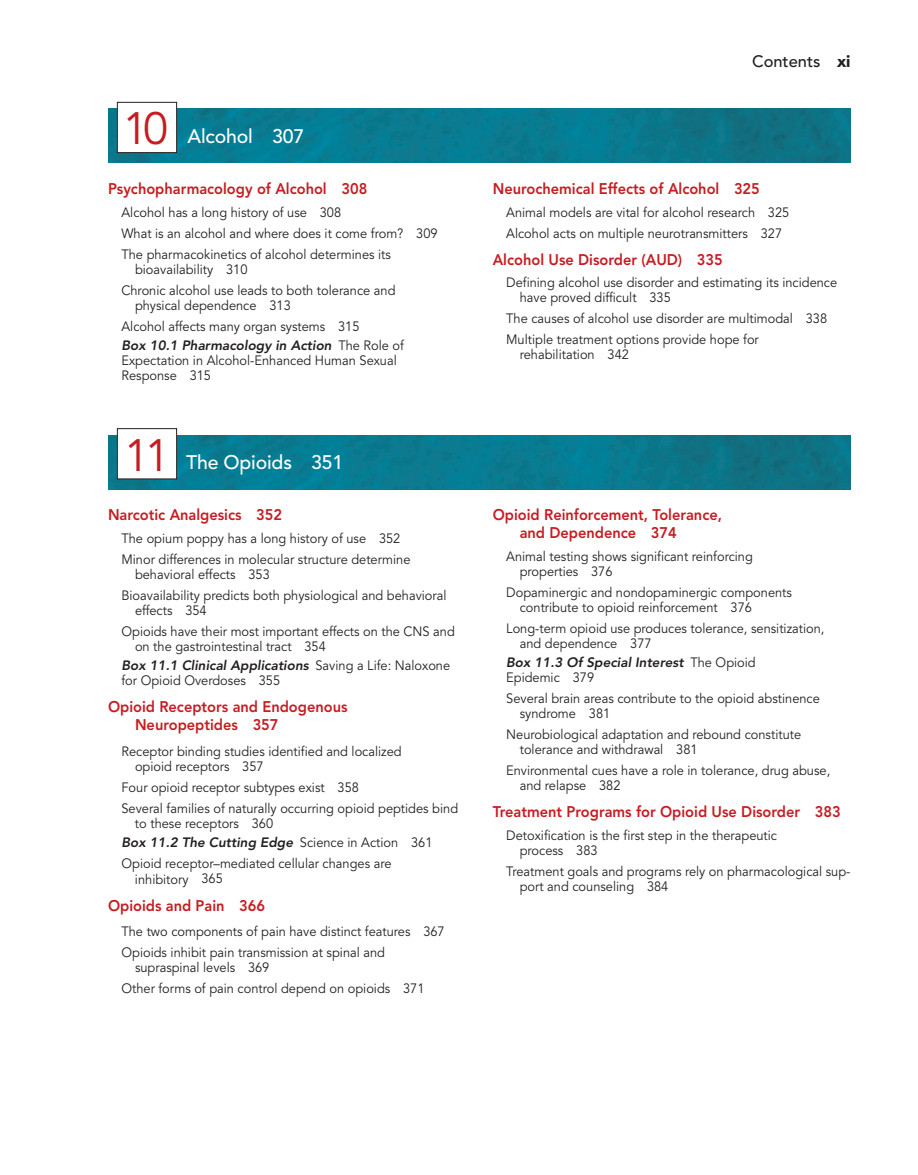
<style>
.page{position:relative;width:918px;height:1175px;background:#fff}
.page>*{position:absolute;margin:0;border:0;box-sizing:border-box;transform-origin:0 0}
.t1{font:45px "Avenir LT Std";color:#c61c22}
.t2{font:500 19.5px "Avenir LT Std";letter-spacing:-.01em;color:#fff}
.t3{font:500 16.5px "Avenir LT Std";color:#231f20}
.t4{font:800 15.3px/18px "Avenir LT Std";color:#c61c22;scale:.95 1}
.t5{font:13.5px/15px "Avenir LT Std";color:#231f20;scale:.95 1}
.t6{font:italic 800 13.5px/15px "Avenir LT Std";color:#231f20}
.s1{font-weight:800;font-style:italic}
.s2{font-weight:900}
.s3{font-weight:400;font-style:normal}
</style>
<div class="page">
<img style="left:108px;top:109px;width:742px;height:54px">
<img style="left:108px;top:435px;width:742px;height:54px">
<div style="left:117px;top:102px;width:60px;height:51px;background:#fff"></div>
<div style="left:117px;top:102px;width:60px;height:51px;border:1px solid #231f20"></div>
<div style="left:117px;top:428px;width:60px;height:51px;background:#fff"></div>
<div style="left:117px;top:428px;width:60px;height:51px;border:1px solid #231f20"></div>
<h1 class="t1" style="left:123px;top:103px;width:47px">10</h1>
<h2 class="t2" style="left:188px;top:124px;width:118px">Alcohol 307</h2>
<p class="t4" style="left:108px;top:180px;width:274px">Psychopharmacology of Alcohol 308</p>
<p class="t5" style="left:121px;top:202px;width:334px;line-height:21px">Alcohol has a long history of use 308<br>What is an alcohol and where does it come from? 309<br>The pharmacokinetics of alcohol determines its</p>
<p class="t5" style="left:121px;top:259px;width:290px;line-height:21px;text-indent:14px">bioavailability 310<br>Chronic alcohol use leads to both tolerance and</p>
<p class="t5" style="left:121px;top:295px;width:252px;line-height:21px;text-indent:14px">physical dependence 313<br>Alcohol affects many organ systems 315</p>
<p class="t5" style="left:122px;top:338px;width:299px"><span class="s1">Box 10.1 Pharmacology in Action</span> The Role of<br>Expectation in Alcohol-Enhanced Human Sexual<br>Response 315</p>
<h1 class="t1" style="left:124px;top:429px;width:47px">11</h1>
<h2 class="t2" style="left:186px;top:451px;width:159px">The Opioids 351</h2>
<p class="t4" style="left:108px;top:506px;width:185px">Narcotic Analgesics 352</p>
<p class="t5" style="left:122px;top:528px;width:306px;line-height:21px">The opium poppy has a long history of use 352<br>Minor differences in molecular structure determine</p>
<p class="t5" style="left:121px;top:564px;width:344px;line-height:21px;text-indent:14px">behavioral effects 353<br>Bioavailability predicts both physiological and behavioral</p>
<p class="t5" style="left:121px;top:600px;width:352px;line-height:21px;text-indent:14px">effects 354<br>Opioids have their most important effects on the CNS and</p>
<p class="t5" style="left:122px;top:637px;width:348px;line-height:19.5px;text-indent:14px">on the gastrointestinal tract 354<br><span class="s1">Box 11.1 Clinical Applications</span> Saving a Life: Naloxone</p>
<p class="t5" style="left:122px;top:673px;width:169px">for Opioid Overdoses 355</p>
<p class="t4" style="left:135px;top:698px;width:225px;text-indent:-27px">Opioid Receptors and Endogenous<br>Neuropeptides 357</p>
<p class="t5" style="left:135px;top:744px;width:282px;text-indent:-14px">Receptor binding studies identified and localized opioid receptors 357</p>
<p class="t5" style="left:121px;top:777px;width:356px;line-height:21px">Four opioid receptor subtypes exist 358<br>Several families of naturally occurring opioid peptides bind</p>
<p class="t5" style="left:122px;top:814px;width:329px;line-height:19.5px;text-indent:13px">to these receptors 360<br><span class="s1">Box 11.2 The Cutting Edge</span> Science in Action 361</p>
<p class="t5" style="left:135px;top:856px;width:272px;text-indent:-13px">Opioid receptor–mediated cellular changes are inhibitory 365</p>
<p class="t4" style="left:108px;top:896px;width:167px">Opioids and Pain 366</p>
<p class="t5" style="left:122px;top:921px;width:342px;line-height:21px">The two components of pain have distinct features 367<br>Opioids inhibit pain transmission at spinal and</p>
<p class="t5" style="left:121px;top:957px;width:321px;line-height:21px;text-indent:14px">supraspinal levels 369<br>Other forms of pain control depend on opioids 371</p>
<p class="t3" style="left:752px;top:51px;width:100px">Contents <span class="s2">xi</span></p>
<p class="t4" style="left:493px;top:180px;width:283px">Neurochemical Effects of Alcohol 325</p>
<p class="t5" style="left:506px;top:202px;width:300px;line-height:21px">Animal models are vital for alcohol research 325<br>Alcohol acts on multiple neurotransmitters 327</p>
<p class="t4" style="left:493px;top:250px;width:244px">Alcohol Use Disorder (AUD) 335</p>
<p class="t5" style="left:520px;top:275px;width:336px;text-indent:-14px">Defining alcohol use disorder and estimating its incidence have proved difficult 335</p>
<p class="t5" style="left:506px;top:308px;width:339px;line-height:21px">The causes of alcohol use disorder are multimodal 338<br>Multiple treatment options provide hope for</p>
<p class="t5" style="left:520px;top:347px;width:116px">rehabilitation 342</p>
<p class="t4" style="left:520px;top:506px;width:215px;text-indent:-27px">Opioid Reinforcement, Tolerance, and Dependence 374</p>
<p class="t5" style="left:520px;top:549px;width:247px;text-indent:-14px">Animal testing shows significant reinforcing properties 376</p>
<p class="t5" style="left:520px;top:585px;width:288px;text-indent:-14px">Dopaminergic and nondopaminergic components contribute to opioid reinforcement 376</p>
<p class="t5" style="left:520px;top:621px;width:322px;text-indent:-13px">Long-term opioid use produces tolerance, sensitization, and dependence 377</p>
<p class="t6" style="left:506px;top:655px;width:251px">Box 11.3 Of Special Interest <span class="s3">The Opioid<br>Epidemic 379</span></p>
<p class="t5" style="left:520px;top:691px;width:317px;text-indent:-14px">Several brain areas contribute to the opioid abstinence syndrome 381</p>
<p class="t5" style="left:520px;top:727px;width:298px;text-indent:-14px">Neurobiological adaptation and rebound constitute tolerance and withdrawal 381</p>
<p class="t5" style="left:520px;top:763px;width:328px;text-indent:-14px">Environmental cues have a role in tolerance, drug abuse, and relapse 382</p>
<p class="t4" style="left:493px;top:803px;width:368px">Treatment Programs for Opioid Use Disorder 383</p>
<p class="t5" style="left:520px;top:828px;width:272px;text-indent:-14px">Detoxification is the first step in the therapeutic process 383</p>
<p class="t5" style="left:520px;top:864px;width:350px;text-indent:-14px">Treatment goals and programs rely on pharmacological sup&shy;port and counseling 384</p>
</div>
